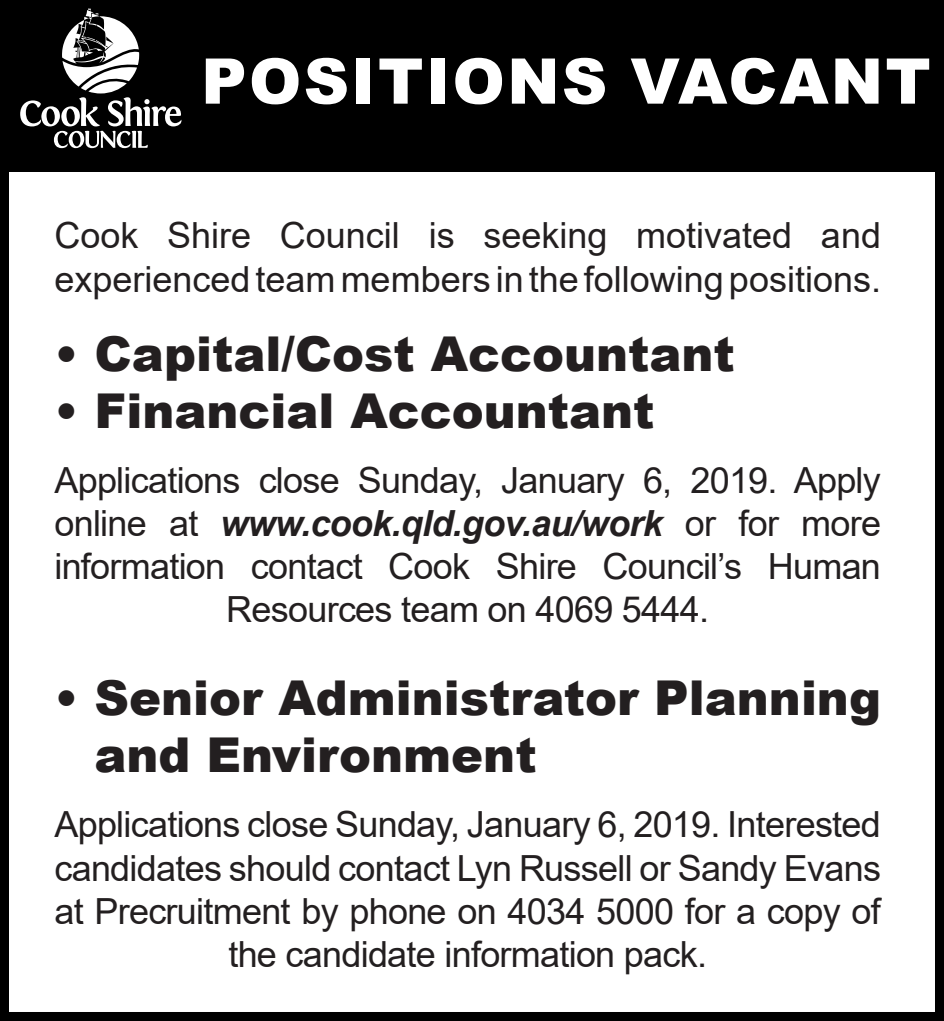
<style>
.page{position:relative;width:944px;height:1021px;background:#fff}
.page>*{position:absolute;margin:0;border:0;box-sizing:border-box;transform-origin:0 0}
.t1{font:900 63px "Arial";letter-spacing:.035em;color:#fff}
.t2{font:900 48px/57px "Arial";color:#231f20}
.t3{font:36px/43.2px "Arial";letter-spacing:-.02em;color:#231f20;text-align:center}
.t4{font:36px/43.2px "Arial";color:#231f20}
.s1{font-weight:700;font-style:italic}
</style>
<div class="page">
<div style="left:0;top:1px;width:944px;height:1019px;border:9px solid #000"></div>
<div style="left:0;top:0;width:944px;height:171px;background:#000"></div>
<svg style="left:20px;top:8px;width:161px;height:140px"></svg>
<h1 class="t1" style="left:201px;top:35px;width:731px">POSITIONS VACANT</h1>
<p class="t4" style="left:54px;top:214px;width:828px">Cook Shire Council is seeking motivated and experienced team members in the following positions.</p>
<h2 class="t2" style="left:54px;top:324px;width:682px">• Capital/Cost Accountant</h2>
<h2 class="t2" style="left:54px;top:381px;width:602px">• Financial Accountant</h2>
<p class="t3" style="left:54px;top:458px;width:828px">Applications close Sunday, January 6, 2019. Apply online at <span class="s1">www.cook.qld.gov.au/work</span> or for more information contact Cook Shire Council’s Human Resources team on 4069 5444.</p>
<h2 class="t2" style="left:94px;top:668px;width:788px;text-indent:-40px">• Senior Administrator Planning and Environment</h2>
<p class="t3" style="left:54px;top:802px;width:828px">Applications close Sunday, January 6, 2019. Interested candidates should contact Lyn Russell or Sandy Evans at Precruitment by phone on 4034 5000 for a copy of the candidate information pack.</p>
</div>
